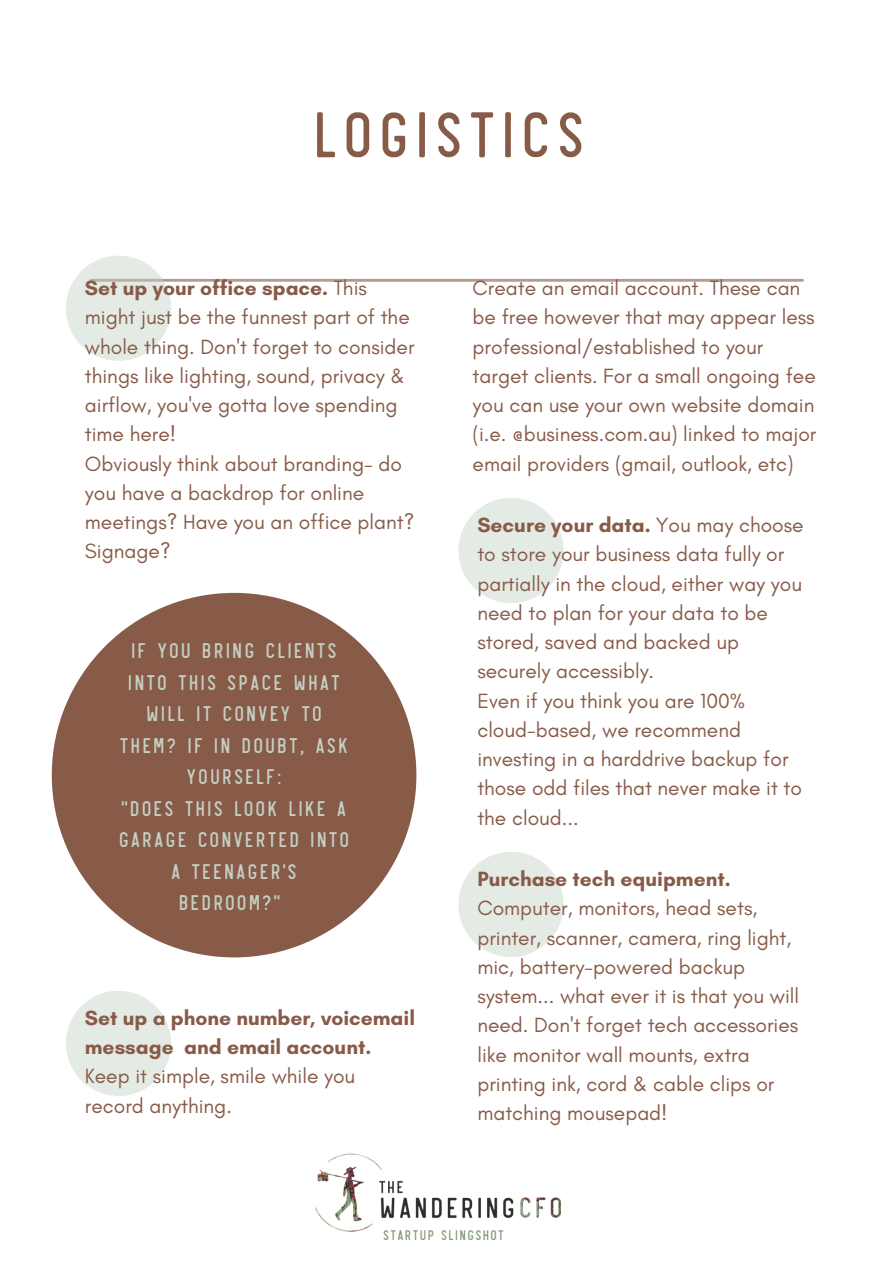
<style>
.page{position:relative;width:893px;height:1263px;background:#fff}
.page>*{position:absolute;margin:0;border:0;box-sizing:border-box;transform-origin:0 0}
.t1{font:68.18px "Revelstoke";color:#885b49}
.t2{font:22.58px/31.5px "Revelstoke";color:#c3cfc2;text-align:center}
.t3{font:21px/29.2px "Glacial Indifference";color:#885b49}
.t4{font:700 21px/29.2px "Glacial Indifference";color:#885b49}
.t5{font:14.85px "Revelstoke";color:#859979}
.s1{font-weight:700}
.s2{font-style:italic}
</style>
<div class="page">
<hr style="left:91px;top:279px;width:711px;height:3px;background:#885b49">
<div style="left:66px;top:256px;width:105px;height:105px;background:#e4eae4;border-radius:50%"></div>
<div style="left:66px;top:991px;width:105px;height:105px;background:#e4eae4;border-radius:50%"></div>
<div style="left:458px;top:852px;width:105px;height:105px;background:#e4eae4;border-radius:50%"></div>
<div style="left:458px;top:498px;width:105px;height:105px;background:#e4eae4;border-radius:50%"></div>
<img style="left:315px;top:1153px;width:246px;height:79px">
<div style="left:52px;top:593px;width:364px;height:364px;background:#885b49;border-radius:50%"></div>
<h1 class="t1" style="left:310px;top:89px;width:279px">LOGISTICS</h1>
<p class="t3" style="left:85px;top:273px;width:331px"><span class="s1">Set up your office space.</span> This might just be the funnest part of the whole thing<span class="s2">.</span> Don't forget to consider things like lighting, sound, privacy &amp; airflow, you've gotta love spending time here!<br>Obviously think about branding- do you have a backdrop for online meetings? Have you an office plant?<br>Signage?</p>
<p class="t2" style="left:118px;top:633px;width:234px">IF YOU BRING CLIENTS<br>INTO THIS SPACE WHAT<br>WILL IT CONVEY TO<br>THEM? IF IN DOUBT, ASK<br>YOURSELF:<br>"DOES THIS LOOK LIKE A<br>GARAGE CONVERTED INTO<br>A TEENAGER'S<br>BEDROOM?"</p>
<p class="t4" style="left:85px;top:1003px;width:332px">Set up a phone number, voicemail message and email account.</p>
<p class="t3" style="left:85px;top:1061px;width:272px">Keep it simple, smile while you record anything.</p>
<p class="t3" style="left:472px;top:273px;width:345px">Create an email account. These can be free however that may appear less professional/established to your target clients. For a small ongoing fee you can use your own website domain (i.e. @business.com.au) linked to major email providers (gmail, outlook, etc)</p>
<p class="t3" style="left:477px;top:510px;width:328px"><span class="s1">Secure your data.</span> You may choose to store your business data fully or partially in the cloud, either way you need to plan for your data to be stored, saved and backed up securely accessibly.<br>Even if you think you are 100% cloud-based, we recommend investing in a harddrive backup for those odd files that never make it to the cloud...</p>
<p class="t4" style="left:477px;top:864px;width:255px">Purchase tech equipment.</p>
<p class="t3" style="left:477px;top:893px;width:323px">Computer, monitors, head sets, printer, scanner, camera, ring light, mic, battery-powered backup system... what ever it is that you will need. Don't forget tech accessories like monitor wall mounts, extra printing ink, cord &amp; cable clips or matching mousepad!</p>
<p class="t5" style="left:382px;top:1225px;width:124px">STARTUP SLINGSHOT</p>
</div>
